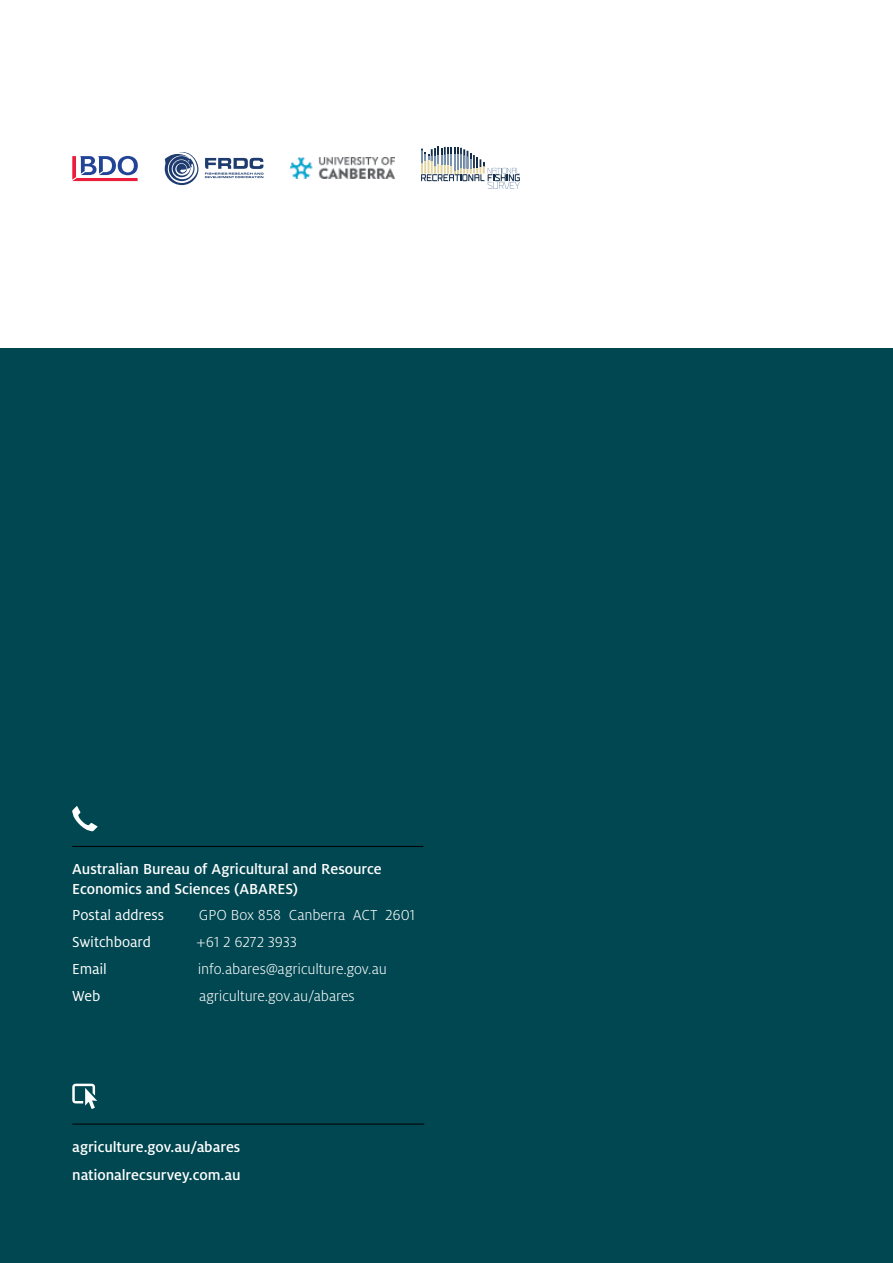
<style>
.page{position:relative;width:893px;height:1263px;background:#fff}
.page>*{position:absolute;margin:0;border:0;box-sizing:border-box;transform-origin:0 0}
.Cover_Notes-Space_Af{font:300 16.05px "Milo Pro";letter-spacing:-.005em;color:#fff}
.Cover_Notes-Space_Af-2{font:500 16.05px/19.2px "Milo Pro";letter-spacing:-.005em;color:#fff}
.Cover_Notes-No_Space{font:500 16.05px "Milo Pro";letter-spacing:-.005em;color:#fff}
.Cover_Notes-Space_Af-3{font:16.05px "Milo Pro";letter-spacing:-.005em;color:#fff}
</style>
<div class="page">
<div style="left:0;top:349px;width:893px;height:914px;background:#004751"></div>
<hr style="left:72px;top:1124px;width:352px;height:1px;background:#000">
<svg style="left:72px;top:1084px;width:25px;height:25px"></svg>
<hr style="left:72px;top:846px;width:351px;height:1px;background:#000">
<svg style="left:72px;top:806px;width:26px;height:26px"></svg>
<svg style="left:165px;top:152px;width:33px;height:33px"></svg>
<svg style="left:205px;top:158px;width:58px;height:20px"></svg>
<img style="left:290px;top:157px;width:104px;height:22px">
<svg style="left:72px;top:156px;width:66px;height:25px"></svg>
<svg style="left:421px;top:147px;width:99px;height:42px"></svg>
<p class="Cover_Notes-Space_Af-2" style="left:72px;top:860px;width:311px">Australian Bureau of Agricultural and Resource<br>Economics and Sciences (ABARES)</p>
<p class="Cover_Notes-Space_Af-3" style="left:72px;top:906px;width:93px">Postal address</p>
<p class="Cover_Notes-Space_Af" style="left:199px;top:906px;width:218px">GPO Box 858 Canberra ACT 2601</p>
<p class="Cover_Notes-Space_Af-3" style="left:72px;top:933px;width:80px">Switchboard</p>
<p class="Cover_Notes-Space_Af" style="left:197px;top:933px;width:102px">+61 2 6272 3933</p>
<p class="Cover_Notes-Space_Af-3" style="left:72px;top:960px;width:36px">Email</p>
<p class="Cover_Notes-Space_Af" style="left:198px;top:960px;width:190px">info.abares@agriculture.gov.au</p>
<p class="Cover_Notes-Space_Af-3" style="left:72px;top:987px;width:30px">Web</p>
<p class="Cover_Notes-Space_Af" style="left:199px;top:987px;width:157px">agriculture.gov.au/abares</p>
<p class="Cover_Notes-No_Space" style="left:72px;top:1138px;width:170px">agriculture.gov.au/abares</p>
<p class="Cover_Notes-No_Space" style="left:72px;top:1166px;width:170px">nationalrecsurvey.com.au</p>
</div>
